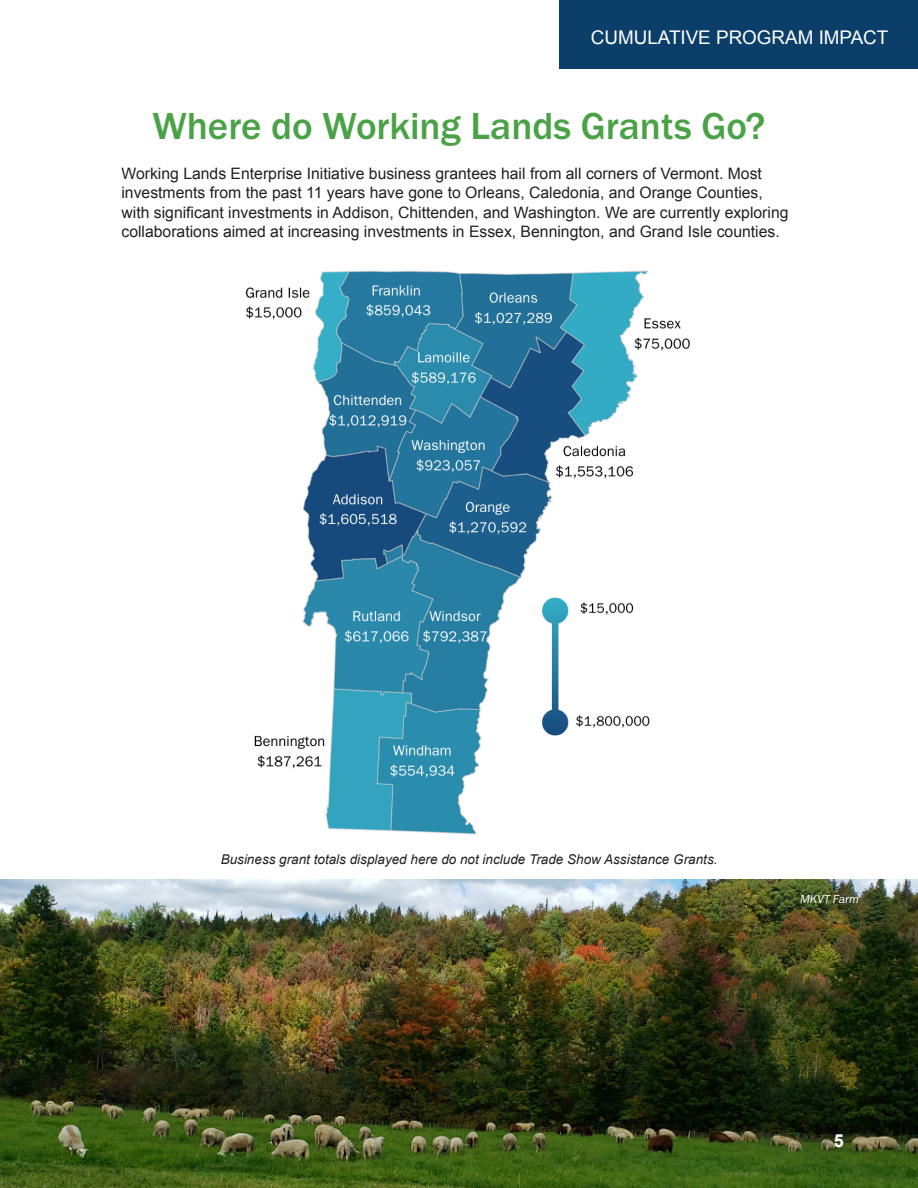
<style>
.page{position:relative;width:918px;height:1188px;background:#fff}
.page>*{position:absolute;margin:0;border:0;box-sizing:border-box;transform-origin:0 0}
.t1{font:500 39px "Franklin Gothic URW";color:#4aa246}
.t2{font:18.9px "Arial";color:#fff}
.t3{font:700 18px "Arial";color:#fff}
.t4{font:15.75px/19.5px "Arial";color:#231f20}
.t5{font:italic 13.5px "Arial";color:#231f20}
.t6{font:12px "Franklin Gothic URW Boo Ita";color:#fff}
</style>
<div class="page">
<img style="left:0;top:879px;width:918px;height:309px">
<img style="left:245px;top:270px;width:445px;height:565px">
<div style="left:559px;top:0;width:359px;height:69px;background:#0b3f69"></div>
<div style="left:640px;top:820px;width:115px;height:35px;background:#fff"></div>
<p class="t2" style="left:591px;top:25px;width:299px">CUMULATIVE PROGRAM IMPACT</p>
<p class="t1" style="left:153px;top:102px;width:614px">Where do Working Lands Grants Go?</p>
<p class="t4" style="left:122px;top:164px;width:669px">Working Lands Enterprise Initiative business grantees hail from all corners of Vermont. Most investments from the past 11 years have gone to Orleans, Caledonia, and Orange Counties, with significant investments in Addison, Chittenden, and Washington. We are currently exploring collaborations aimed at increasing investments in Essex, Bennington, and Grand Isle counties.</p>
<p class="t5" style="left:221px;top:850px;width:498px">Business grant totals displayed here do not include Trade Show Assistance Grants.</p>
<p class="t6" style="left:800px;top:892px;width:60px">MKVT Farm</p>
<p class="t3" style="left:834px;top:1129px;width:12px">5</p>
</div>
